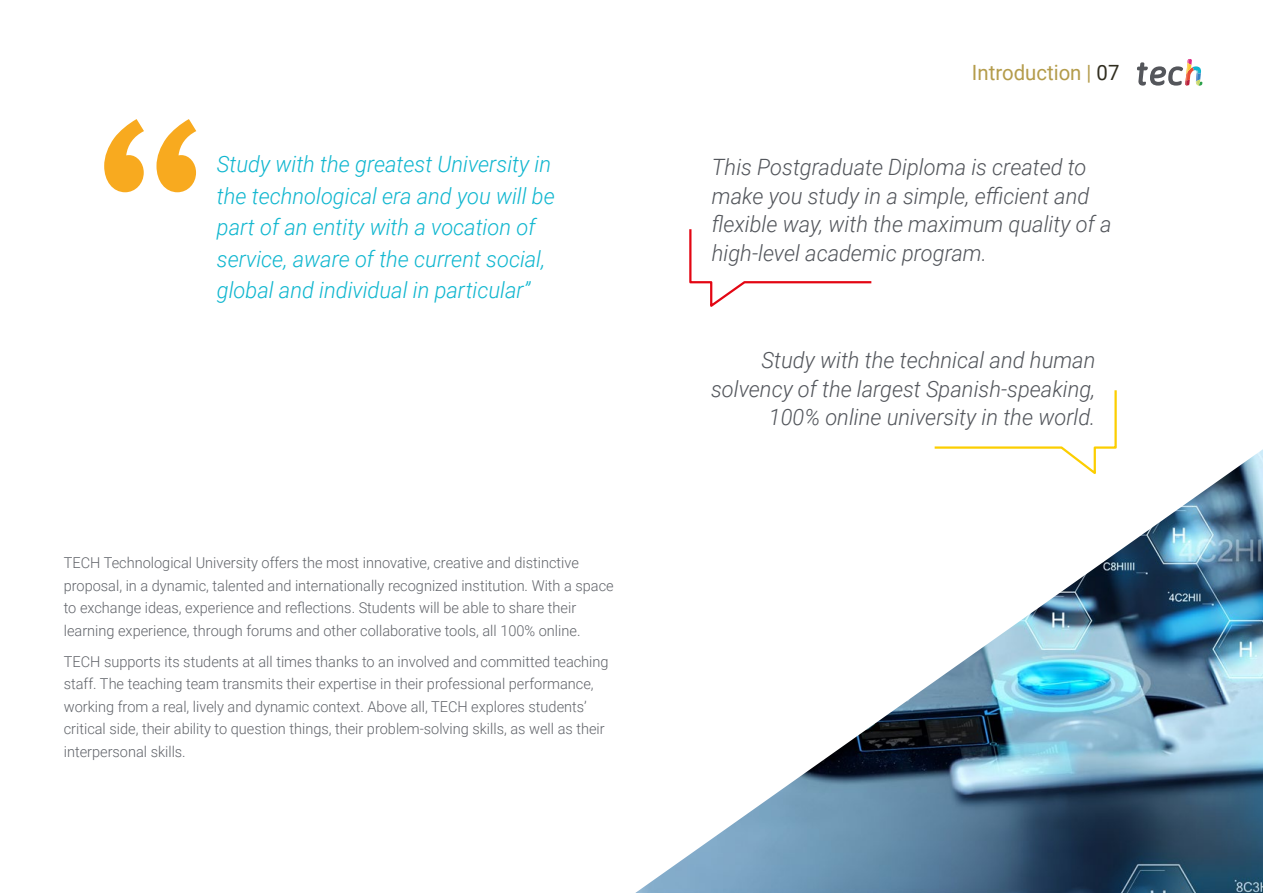
<style>
.page{position:relative;width:1263px;height:893px;background:#fff}
.page>*{position:absolute;margin:0;border:0;box-sizing:border-box;transform-origin:0 0}
.t1{font:italic 300 22.5px/28.5px "Roboto";color:#52555b;text-align:right}
.t2{font:italic 300 22.5px/31.5px "Roboto";color:#0fb6cf}
.t3{font:21px "Roboto";color:#b49c4b}
.t4{font:300 15px/22.5px "Roboto";color:#61646a}
.s1{color:#312e20}
</style>
<div class="page">
<img style="left:635px;top:449px;width:628px;height:444px">
<svg style="left:1137px;top:59px;width:65px;height:27px"></svg>
<svg style="left:932px;top:390px;width:186px;height:88px"></svg>
<svg style="left:689px;top:229px;width:183px;height:78px"></svg>
<svg style="left:104px;top:119px;width:92px;height:73px"></svg>
<h1 class="t2" style="left:217px;top:147px;width:339px">Study with the greatest University in the technological era and you will be part of an entity with a vocation of service, aware of the current social, global and individual in particular”</h1>
<p class="t4" style="left:64px;top:551px;width:551px">TECH Technological University offers the most innovative, creative and distinctive proposal, in a dynamic, talented and internationally recognized institution. With a space to exchange ideas, experience and reflections. Students will be able to share their learning experience, through forums and other collaborative tools, all 100% online.</p>
<p class="t4" style="left:64px;top:650px;width:546px">TECH supports its students at all times thanks to an involved and committed teaching staff. The teaching team transmits their expertise in their professional performance, working from a real, lively and dynamic context. Above all, TECH explores students’ critical side, their ability to question things, their problem-solving skills, as well as their interpersonal skills.</p>
<h2 class="t3" style="left:972px;top:57px;width:149px">Introduction | <span class="s1">07</span></h2>
<h1 class="t1" style="left:712px;top:152px;width:401px;text-align:left">This Postgraduate Diploma is created to make you study in a simple, efficient and flexible way, with the maximum quality of a high-level academic program.</h1>
<h1 class="t1" style="left:711px;top:345px;width:386px">Study with the technical and human solvency of the largest Spanish-speaking,<br>100% online university in the world.</h1>
</div>
